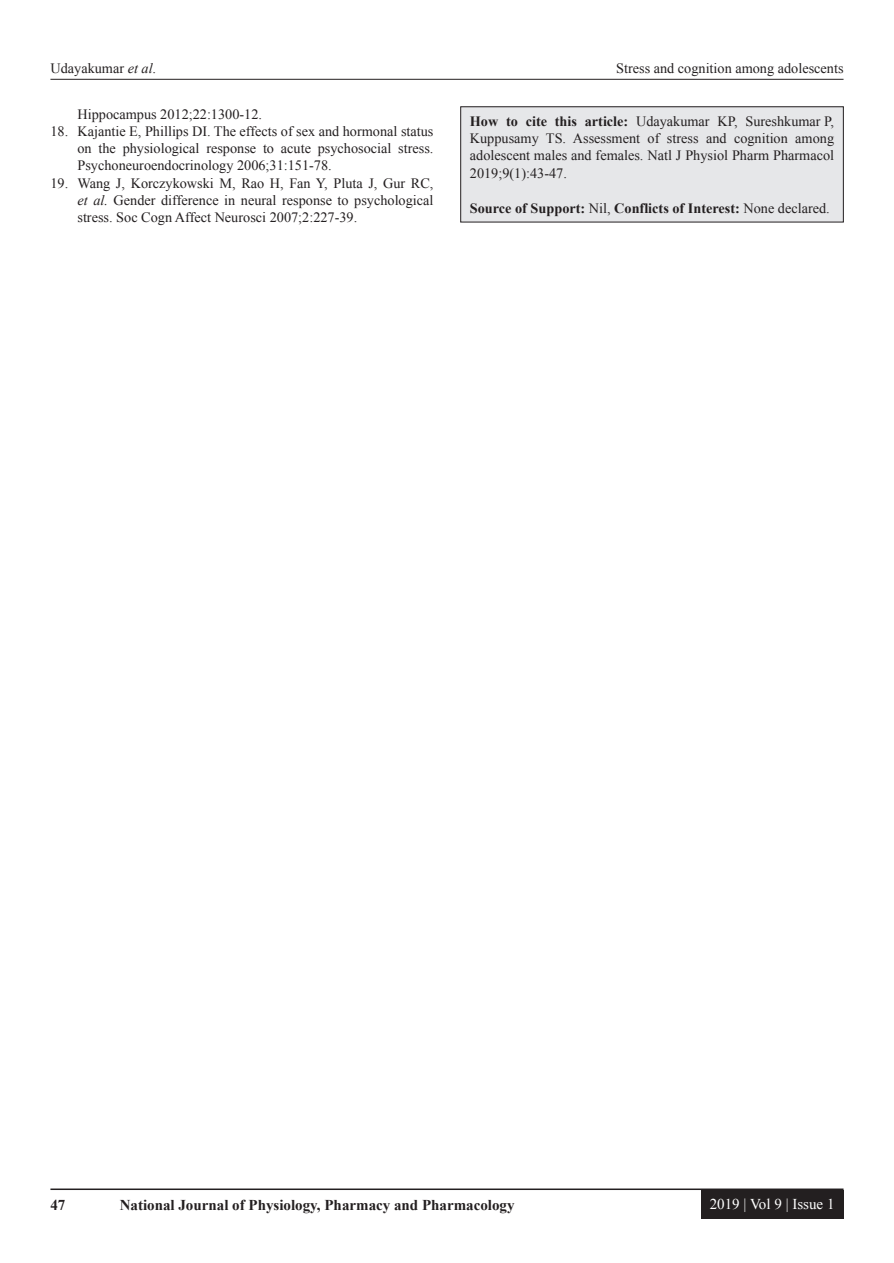
<style>
.page{position:relative;width:894px;height:1263px;background:#fff}
.page>*{position:absolute;margin:0;border:0;box-sizing:border-box;transform-origin:0 0}
.t1{font:700 15px "Times New Roman";color:#231f20}
.t2{font:15px "Times New Roman";color:#fff}
.REF{font:14.25px/17.2px "Times New Roman";color:#231f20;text-align:justify}
.HTC{font:14.25px/17.2px "Times New Roman";color:#231f20;text-align:justify}
.HTC-2{font:700 14.25px "Times New Roman";color:#231f20}
.s1{font-style:italic}
.s2{font-weight:700}
.s3{font-weight:400}
</style>
<div class="page">
<hr style="left:50px;top:79px;width:793px;height:1px;background:#231f20">
<hr style="left:50px;top:1188px;width:793px;height:2px;background:#231f20">
<div style="left:700px;top:1190px;width:143px;height:28px;background:#231f20"></div>
<div style="left:460px;top:107px;width:383px;height:115px;background:#e6e7e9"></div>
<p class="HTC" style="left:50px;top:59px;width:107px">Udayakumar <span class="s1">et al</span>.</p>
<p class="HTC" style="left:616px;top:59px;width:229px">Stress and cognition among adolescents</p>
<p class="REF" style="left:77px;top:105px;width:186px">Hippocampus 2012;22:1300-12.</p>
<p class="REF" style="left:77px;top:122px;width:357px;text-indent:-27px">18. Kajantie E, Phillips DI. The effects of sex and hormonal status on the physiological response to acute psychosocial stress.<br>Psychoneuroendocrinology 2006;31:151-78.</p>
<p class="REF" style="left:77px;top:174px;width:357px;text-indent:-27px">19. Wang J, Korczykowski M, Rao H, Fan Y, Pluta J, Gur RC, <span class="s1">et al.</span> Gender difference in neural response to psychological stress. Soc Cogn Affect Neurosci 2007;2:227-39.</p>
<p class="HTC" style="left:469px;top:112px;width:365px"><span class="s2">How to cite this article:</span> Udayakumar KP, Sureshkumar P, Kuppusamy TS. Assessment of stress and cognition among adolescent males and females. Natl J Physiol Pharm Pharmacol 2019;9(1):43-47.</p>
<p class="HTC-2" style="left:469px;top:198px;width:361px">Source of Support: <span class="s3">Nil,</span> Conflicts of Interest: <span class="s3">None declared.</span></p>
<p class="t1" style="left:50px;top:1194px;width:16px">47</p>
<p class="t1" style="left:120px;top:1194px;width:396px">National Journal of Physiology, Pharmacy and Pharmacology</p>
<p class="t2" style="left:709px;top:1194px;width:126px">2019 | Vol 9 | Issue 1</p>
</div>
